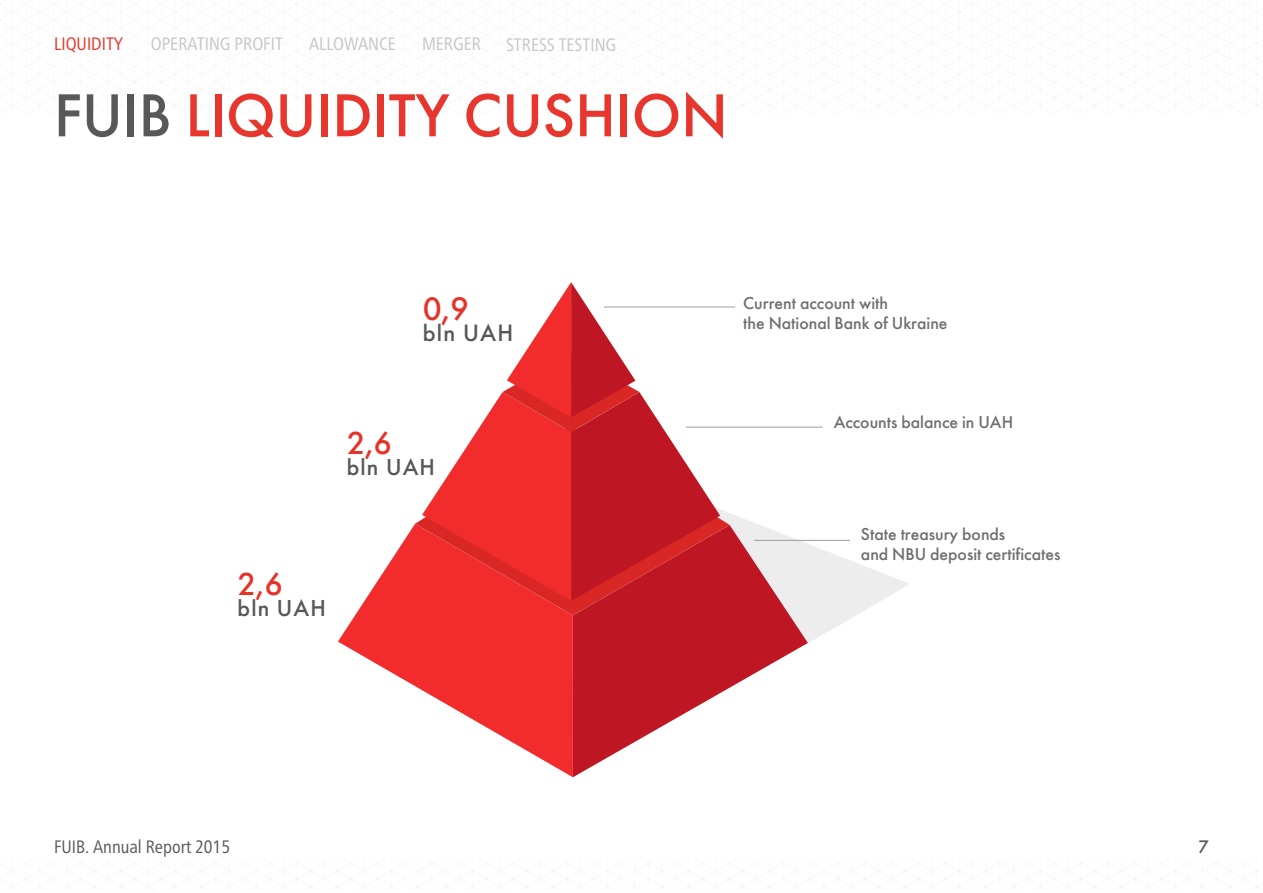
<style>
.page{position:relative;width:1263px;height:893px;background:#fff}
.page>*{position:absolute;margin:0;border:0;box-sizing:border-box;transform-origin:0 0}
.t1{font:60px "Futura Futuris C";color:#e7362e}
.t2{font:32.25px "Futura Futuris C";color:#e6332a}
.t3{font:31.5px "Futura Futuris C";color:#e6332a}
.t4{font:23.4px "Futura Futuris C";letter-spacing:.05em;color:#575756}
.t5{font:22.95px "Futura Futuris C";letter-spacing:.05em;color:#575756}
.t6{font:condensed 18px "Frutiger Neue LTW1 G";color:#c7c6c5}
.t7{font:condensed 18px "Frutiger Neue LTW1 G";color:#585958}
.t8{font:condensed 18px "Frutiger Neue LTW1 G";color:#e7352a}
.t9{font:18px "Futura Futuris C";color:#575857}
.t10{font:16.95px/20.4px "Futura Futuris C";color:#706f6f}
.s1{color:#575857}
</style>
<div class="page">
<svg style="left:573px;top:646px;width:230px;height:131px"></svg>
<svg style="left:338px;top:524px;width:235px;height:253px"></svg>
<svg style="left:415px;top:519px;width:7px;height:96px"></svg>
<svg style="left:422px;top:282px;width:487px;height:364px"></svg>
<hr style="left:754px;top:540px;width:96px;height:1px;background:#9d9d9c">
<p class="t8" style="left:54px;top:33px;width:70px">LIQUIDITY</p>
<p class="t6" style="left:151px;top:33px;width:134px">OPERATING PROFIT</p>
<p class="t6" style="left:309px;top:33px;width:88px">ALLOWANCE</p>
<p class="t6" style="left:422px;top:33px;width:61px">MERGER</p>
<p class="t6" style="left:506px;top:34px;width:112px">STRESS TESTING</p>
<h1 class="t1" style="left:54px;top:79px;width:675px"><span class="s1">FUIB</span> LIQUIDITY CUSHION</h1>
<h2 class="t2" style="left:423px;top:289px;width:48px">0,9</h2>
<h3 class="t4" style="left:423px;top:319px;width:92px">bln UAH</h3>
<h3 class="t3" style="left:347px;top:424px;width:47px">2,6</h3>
<h3 class="t5" style="left:347px;top:453px;width:90px">bln UAH</h3>
<h3 class="t3" style="left:238px;top:565px;width:47px">2,6</h3>
<h3 class="t5" style="left:238px;top:594px;width:90px">bln UAH</h3>
<p class="t10" style="left:743px;top:293px;width:206px">Current account with<br>the National Bank of Ukraine</p>
<p class="t10" style="left:834px;top:412px;width:181px">Accounts balance in UAH</p>
<p class="t10" style="left:861px;top:524px;width:201px">State treasury bonds<br>and NBU deposit certificates</p>
<p class="t7" style="left:54px;top:836px;width:178px">FUIB. Annual Report 2015</p>
<p class="t9" style="left:1198px;top:836px;width:12px">7</p>
</div>
